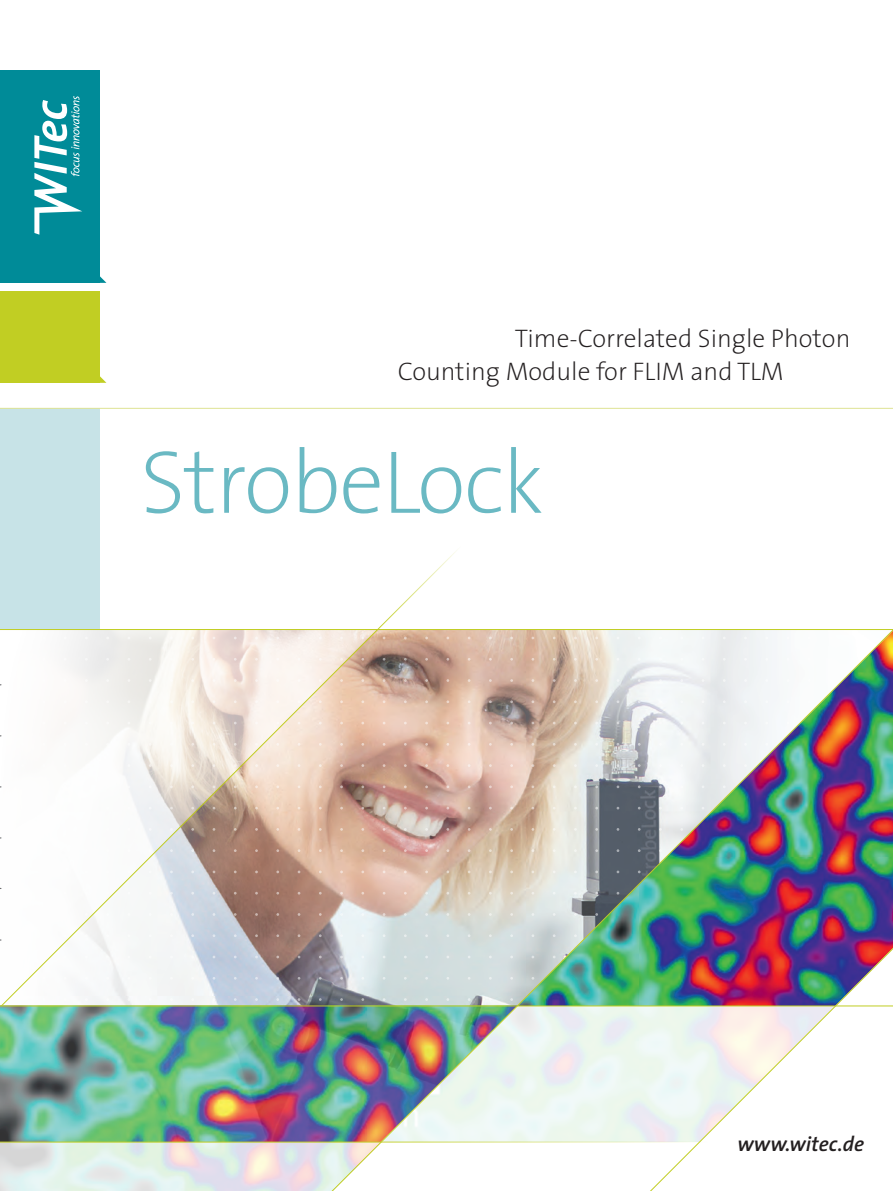
<style>
.page{position:relative;width:893px;height:1191px;background:#fff}
.page>*{position:absolute;margin:0;border:0;box-sizing:border-box;transform-origin:0 0}
.t1{font:200 90px "The Sans";letter-spacing:-.02em;color:#6ab9c3}
.t2{font:200 25.5px/33px "The Sans";color:#231f20}
.t3{font:italic 600 21px "The Sans";color:#231f20}
</style>
<div class="page">
<div style="left:0;top:70px;width:100px;height:213px;background:#008b98"></div>
<svg style="left:34px;top:96px;width:48px;height:139px"></svg>
<img style="left:0;top:301px;width:893px;height:890px">
<svg style="left:0;top:544px;width:463px;height:463px"></svg>
<hr style="left:0;top:1142px;width:1px;height:49px;background:#fff">
<svg style="left:0;top:888px;width:3px;height:6px"></svg>
<svg style="left:0;top:934px;width:3px;height:6px"></svg>
<svg style="left:0;top:679px;width:3px;height:6px"></svg>
<hr style="left:0;top:1141px;width:893px;height:1px;background:#c1ce23">
<hr style="left:0;top:1005px;width:893px;height:1px;background:#c1ce23">
<p class="t2" style="left:398px;top:321px;width:454px;text-indent:117px">Time-Correlated Single Photon<br>Counting Module for FLIM and TLM</p>
<h1 class="t1" style="left:140px;top:408px;width:405px">StrobeLock</h1>
<p class="t3" style="left:737px;top:1126px;width:128px">www.witec.de</p>
</div>
